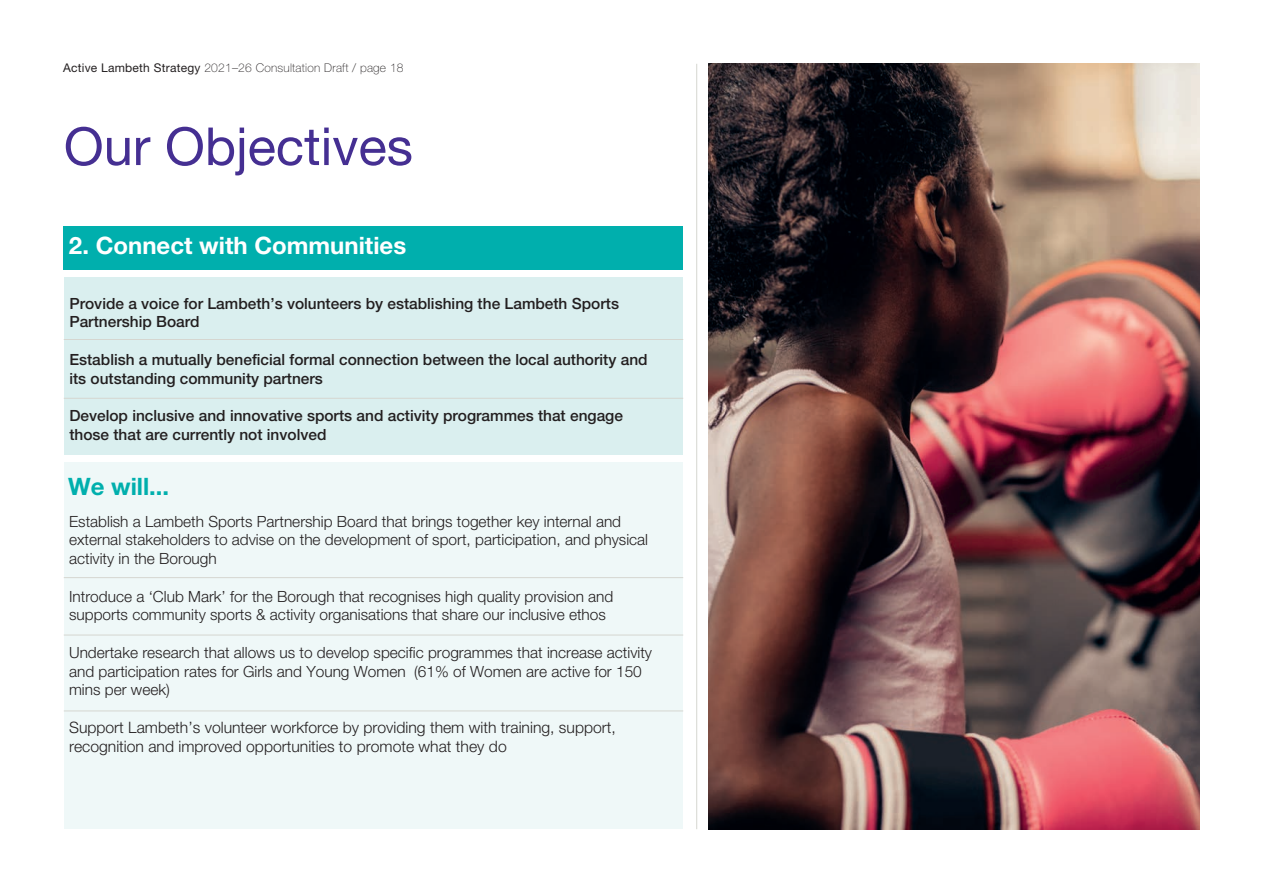
<style>
.page{position:relative;width:1263px;height:893px;background:#fff}
.page>*{position:absolute;margin:0;border:0;box-sizing:border-box;transform-origin:0 0}
.t1{font:52.5px "Helvetica Neue LT Std";color:#452f92}
.t2{font:700 24px "Helvetica Neue LT Std";color:#fff}
.t3{font:700 24px "Helvetica Neue LT Std";color:#00afad}
.t4{font:300 15.75px/18.8px "Helvetica Neue LT Std";color:#231f20}
.t5{font:300 15.45px/18.8px "Helvetica Neue LT Std";color:#231f20}
.t6{font:500 15.45px/18.8px "Helvetica Neue LT Std";color:#231f20}
.t7{font:100 12px "Helvetica Neue LT Std";letter-spacing:.02em;color:#231f20}
.s1{font-weight:400}
</style>
<div class="page">
<div style="left:64px;top:462px;width:619px;height:367px;background:#eff8f8"></div>
<div style="left:64px;top:278px;width:619px;height:177px;background:#daefef"></div>
<hr style="left:64px;top:711px;width:619px;height:1px;background:#d5d6d0">
<hr style="left:64px;top:577px;width:619px;height:1px;background:#d5d6d0">
<hr style="left:64px;top:635px;width:619px;height:1px;background:#d5d6d0">
<hr style="left:64px;top:339px;width:619px;height:1px;background:#d5d6d0">
<hr style="left:64px;top:398px;width:619px;height:1px;background:#d5d6d0">
<hr style="left:696px;top:64px;width:1px;height:765px;background:#d5d6d0">
<div style="left:64px;top:226px;width:619px;height:44px;background:#00afad"></div>
<img style="left:709px;top:64px;width:490px;height:765px">
<p class="t7" style="left:63px;top:61px;width:342px"><span class="s1">Active Lambeth Strategy</span> 2021–26 Consultation Draft / page 18</p>
<h1 class="t1" style="left:64px;top:115px;width:351px">Our Objectives</h1>
<h2 class="t2" style="left:69px;top:231px;width:339px">2. Connect with Communities</h2>
<p class="t6" style="left:69px;top:294px;width:551px">Provide a voice for Lambeth’s volunteers by establishing the Lambeth Sports<br>Partnership Board</p>
<p class="t6" style="left:69px;top:350px;width:580px">Establish a mutually beneficial formal connection between the local authority and its outstanding community partners</p>
<p class="t6" style="left:69px;top:406px;width:555px">Develop inclusive and innovative sports and activity programmes that engage those that are currently not involved</p>
<h3 class="t3" style="left:68px;top:472px;width:103px">We will...</h3>
<p class="t5" style="left:69px;top:511px;width:580px">Establish a Lambeth Sports Partnership Board that brings together key internal and external stakeholders to advise on the development of sport, participation, and physical activity in the Borough</p>
<p class="t5" style="left:69px;top:586px;width:546px">Introduce a ‘Club Mark’ for the Borough that recognises high quality provision and supports community sports &amp; activity organisations that share our inclusive ethos</p>
<p class="t5" style="left:69px;top:643px;width:584px">Undertake research that allows us to develop specific programmes that increase activity and participation rates for Girls and Young Women (61% of Women are active for 150 mins per week)</p>
<p class="t4" style="left:69px;top:718px;width:548px">Support Lambeth’s volunteer workforce by providing them with training, support, recognition and improved opportunities to promote what they do</p>
</div>
